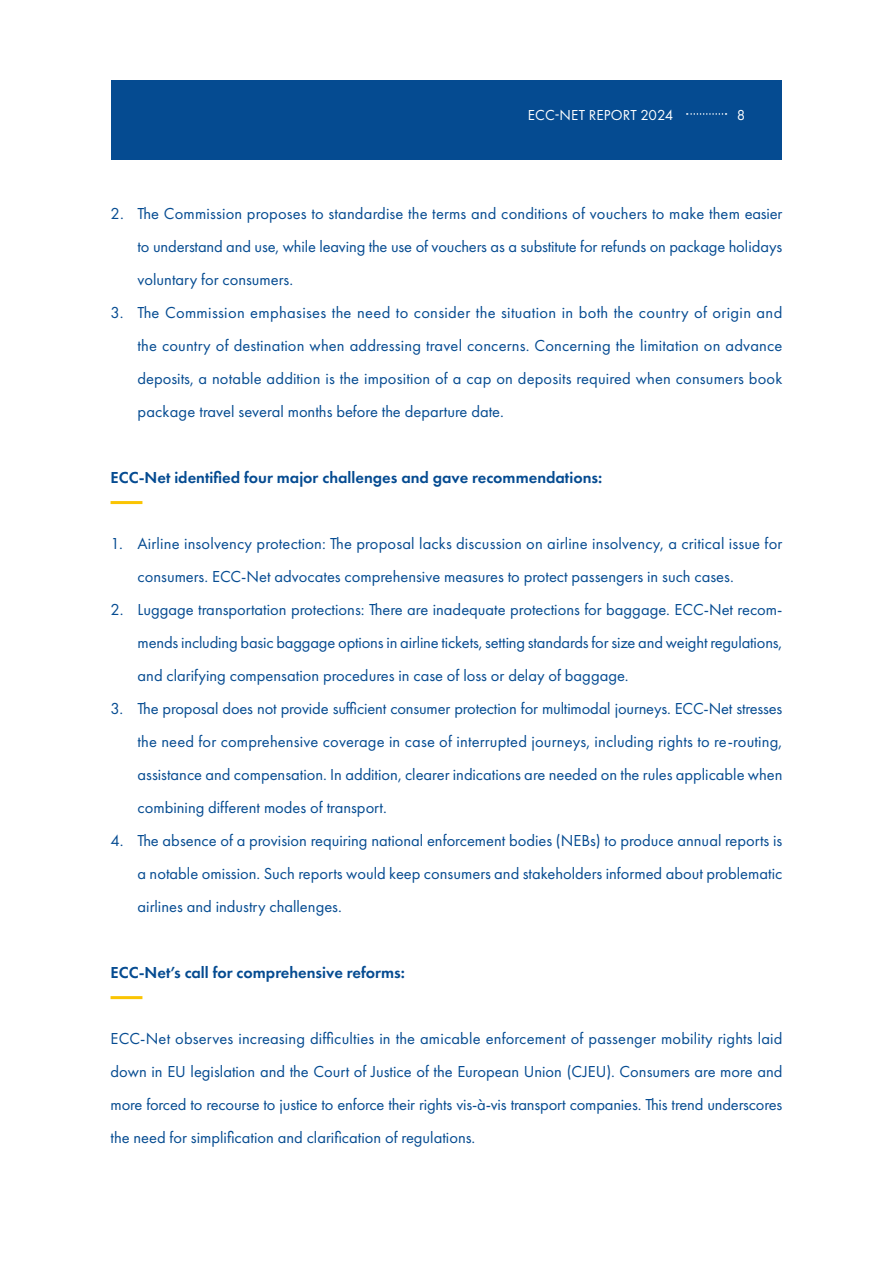
<style>
.page{position:relative;width:893px;height:1263px;background:#fff}
.page>*{position:absolute;margin:0;border:0;box-sizing:border-box;transform-origin:0 0}
.Corps{font:16.5px/33px "Futura PT";color:#054b91;text-align:justify}
.Corps-2{font:600 16.5px "Futura PT";color:#054b91}
.t1{font:15px "Futura PT";letter-spacing:.01em;color:#fff}
</style>
<div class="page">
<div style="left:111px;top:80px;width:671px;height:80px;background:#054b91"></div>
<svg style="left:687px;top:113px;width:39px;height:2px"></svg>
<hr style="left:111px;top:501px;width:31px;height:3px;background:#fac402">
<hr style="left:111px;top:996px;width:31px;height:3px;background:#fac402">
<p class="t1" style="left:528px;top:106px;width:147px">ECC-NET REPORT 2024</p>
<p class="t1" style="left:737px;top:106px;width:10px">8</p>
<p class="Corps" style="left:138px;top:197px;width:646px;text-indent:-27px">2. The Commission proposes to standardise the terms and conditions of vouchers to make them easier to understand and use, while leaving the use of vouchers as a substitute for refunds on package holidays voluntary for consumers.</p>
<p class="Corps" style="left:138px;top:296px;width:646px;text-indent:-27px">3. The Commission emphasises the need to consider the situation in both the country of origin and the country of destination when addressing travel concerns. Concerning the limitation on advance deposits, a notable addition is the imposition of a cap on deposits required when consumers book package travel several months before the departure date.</p>
<p class="Corps-2" style="left:111px;top:467px;width:493px">ECC-Net identified four major challenges and gave recommendations:</p>
<p class="Corps" style="left:138px;top:527px;width:646px;text-indent:-27px">1. Airline insolvency protection: The proposal lacks discussion on airline insolvency, a critical issue for consumers. ECC-Net advocates comprehensive measures to protect passengers in such cases.</p>
<p class="Corps" style="left:138px;top:593px;width:646px;text-indent:-27px">2. Luggage transportation protections: There are inadequate protections for baggage. ECC-Net recom&shy;mends including basic baggage options in airline tickets, setting standards for size and weight regulations, and clarifying compensation procedures in case of loss or delay of baggage.</p>
<p class="Corps" style="left:138px;top:692px;width:646px;text-indent:-27px">3. The proposal does not provide sufficient consumer protection for multimodal journeys. ECC-Net stresses the need for comprehensive coverage in case of interrupted journeys, including rights to re-routing, assistance and compensation. In addition, clearer indications are needed on the rules applicable when combining different modes of transport.</p>
<p class="Corps" style="left:138px;top:824px;width:646px;text-indent:-27px">4. The absence of a provision requiring national enforcement bodies (NEBs) to produce annual reports is a notable omission. Such reports would keep consumers and stakeholders informed about problematic airlines and industry challenges.</p>
<p class="Corps-2" style="left:111px;top:962px;width:296px">ECC-Net’s call for comprehensive reforms:</p>
<p class="Corps" style="left:111px;top:1022px;width:673px">ECC-Net observes increasing difficulties in the amicable enforcement of passenger mobility rights laid down in EU legislation and the Court of Justice of the European Union (CJEU). Consumers are more and more forced to recourse to justice to enforce their rights vis-à-vis transport companies. This trend underscores the need for simplification and clarification of regulations.</p>
</div>
